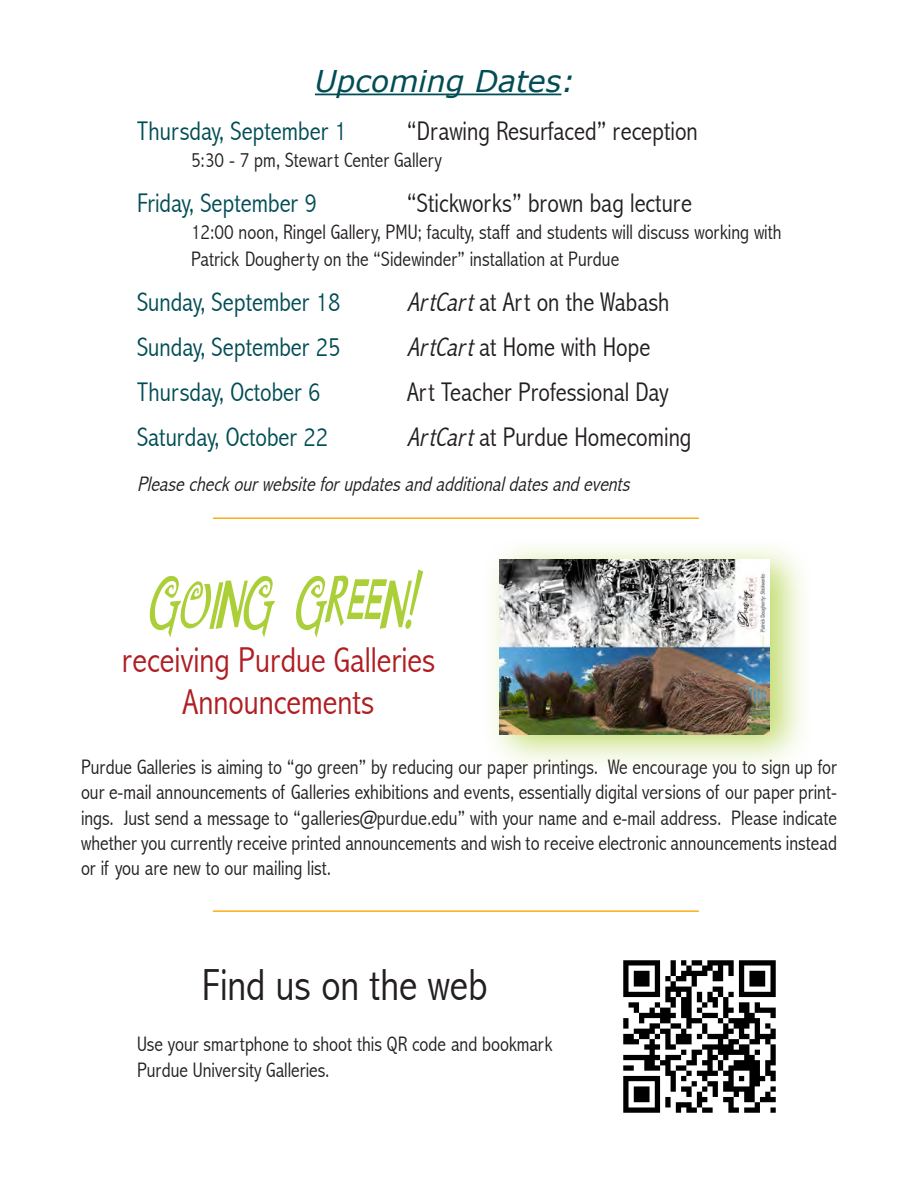
<style>
.page{position:relative;width:918px;height:1188px;background:#fff}
.page>*{position:absolute;margin:0;border:0;box-sizing:border-box;transform-origin:0 0}
.t1{font:italic 81px "Islandof Misfit Toys";color:#abcf38;scale:.67 1}
.t2{font:300 condensed 45px "Abadi";color:#231f20}
.t3{font:300 condensed 36px "Abadi";color:#af1e22}
.t4{font:italic 30px "Verdana";color:#024d55}
.t5{font:300 condensed 27px "Abadi";color:#231f20}
.t6{font:300 condensed 27px "Abadi";color:#024d55}
.t7{font:300 condensed 21px/25.2px "Abadi";color:#231f20}
.t8{font:italic 300 condensed 21px "Abadi";color:#231f20}
.s1{font-style:italic}
</style>
<div class="page">
<hr style="left:315px;top:94px;width:246px;height:1px;background:#024d55">
<hr style="left:213px;top:518px;width:486px;height:1px;background:#faaf18">
<div style="left:480px;top:535px;width:331px;height:235px;background:#abcf38;opacity:.75"></div>
<img style="left:500px;top:560px;width:270px;height:175px">
<hr style="left:213px;top:910px;width:486px;height:2px;background:#faaf18">
<img style="left:623px;top:960px;width:153px;height:153px">
<p class="t4" style="left:315px;top:62px;width:262px">Upcoming Dates:</p>
<p class="t6" style="left:137px;top:116px;width:211px">Thursday, September 1</p>
<p class="t5" style="left:407px;top:116px;width:292px">“Drawing Resurfaced” reception</p>
<p class="t7" style="left:191px;top:148px;width:252px">5:30 - 7 pm, Stewart Center Gallery</p>
<p class="t6" style="left:137px;top:188px;width:181px">Friday, September 9</p>
<p class="t5" style="left:407px;top:188px;width:286px">“Stickworks” brown bag lecture</p>
<p class="t7" style="left:191px;top:219px;width:592px;line-height:27px">12:00 noon, Ringel Gallery, PMU; faculty, staff and students will discuss working with<br>Patrick Dougherty on the “Sidewinder” installation at Purdue</p>
<p class="t6" style="left:137px;top:287px;width:205px">Sunday, September 18</p>
<p class="t5" style="left:407px;top:287px;width:264px"><span class="s1">ArtCart</span>at Art on the Wabash</p>
<p class="t6" style="left:137px;top:332px;width:205px">Sunday, September 25</p>
<p class="t5" style="left:407px;top:332px;width:245px"><span class="s1">ArtCart</span>at Home with Hope</p>
<p class="t6" style="left:137px;top:377px;width:185px">Thursday, October 6</p>
<p class="t5" style="left:407px;top:377px;width:263px">Art Teacher Professional Day</p>
<p class="t6" style="left:137px;top:422px;width:193px">Saturday, October 22</p>
<p class="t5" style="left:407px;top:422px;width:286px"><span class="s1">ArtCart</span>at Purdue Homecoming</p>
<p class="t8" style="left:137px;top:472px;width:499px">Pleasecheckourwebsiteforupdatesandadditionaldatesandevents</p>
<p class="t1" style="left:144px;top:549px;width:433px">GoingGreen!</p>
<p class="t3" style="left:122px;top:639px;width:315px">receiving Purdue Galleries</p>
<p class="t3" style="left:183px;top:681px;width:193px">Announcements</p>
<p class="t7" style="left:81px;top:755px;width:758px;text-align:justify">Purdue Galleries is aiming to “go green” by reducing our paper printings. We encourage you to sign up for our e-mail announcements of Galleries exhibitions and events, essentially digital versions of our paper print&shy;ings. Just send a message to “galleries@purdue.edu” with your name and e-mail address. Please indicate whether you currently receive printed announcements and wish to receive electronic announcements instead or if you are new to our mailing list.</p>
<p class="t2" style="left:202px;top:959px;width:287px">Find us on the web</p>
<p class="t7" style="left:137px;top:1032px;width:417px">Use your smartphone to shoot this QR code and bookmark<br>Purdue University Galleries.</p>
</div>
